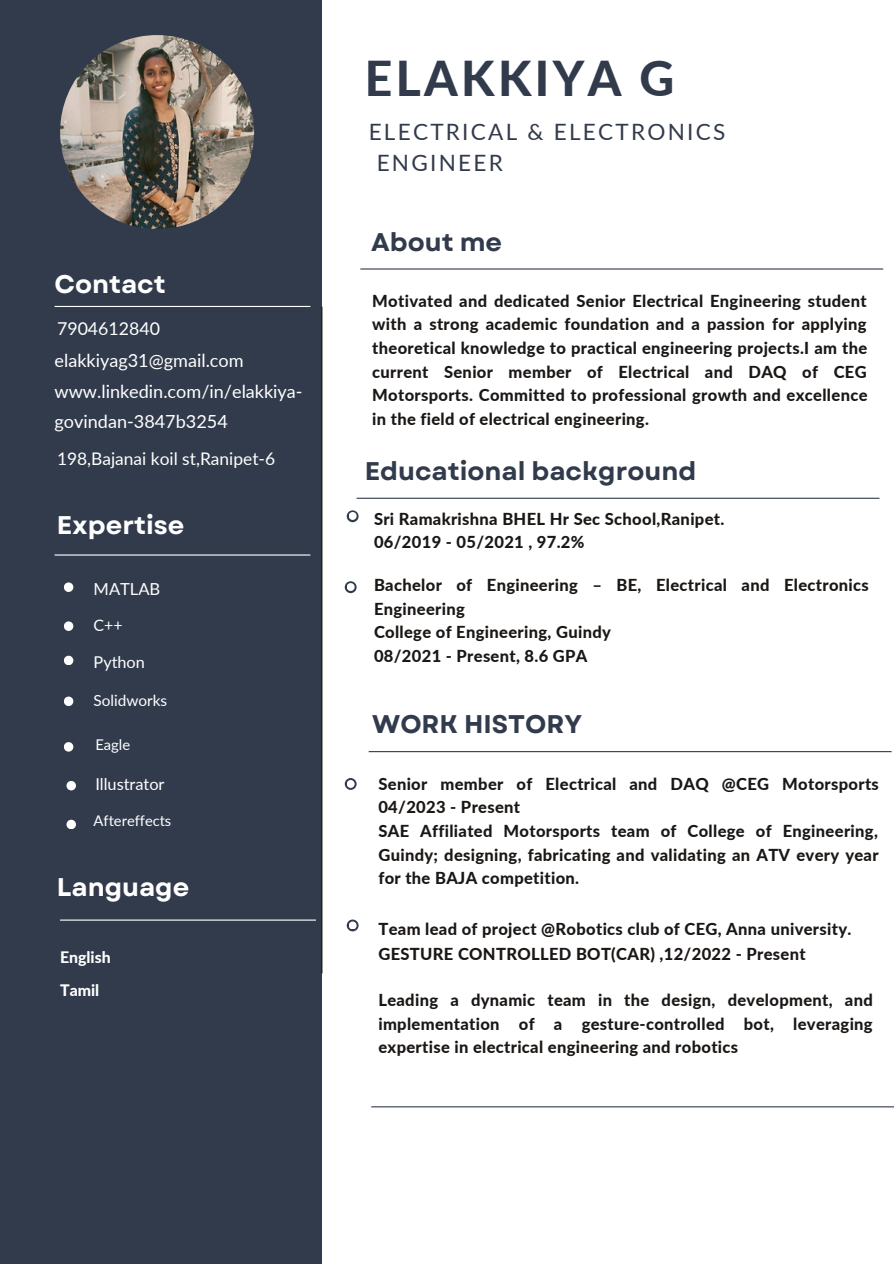
<style>
.page{position:relative;width:894px;height:1264px;background:#fff}
.page>*{position:absolute;margin:0;border:0;box-sizing:border-box;transform-origin:0 0}
.t1{font:800 48px "Lato";letter-spacing:.07em;color:#323b4c}
.t2{font:700 25.5px "Garet";color:#323b4c}
.t3{font:700 25.5px "Garet";color:#fff}
.t4{font:22.5px/31.5px "Lato";letter-spacing:.1em;color:#323b4c}
.t5{font:18px/30.2px "Lato";color:#fff}
.t6{font:17.7px "Lato";color:#fff}
.t7{font:17.4px "Lato";color:#fff}
.t8{font:16.65px "Lato";color:#fff}
.t9{font:800 16.5px/23.7px "Lato";letter-spacing:.02em;color:#1a1715;text-align:justify}
.t10{font:16.35px "Lato";letter-spacing:-.005em;color:#fff}
.t11{font:16.2px "Lato";color:#fff}
.t12{font:800 15.9px "Lato";color:#fff}
.t13{font:15.9px "Lato";color:#fff}
.t14{font:15.3px "Lato";letter-spacing:-.005em;color:#fff}
.t15{font:14.7px "Lato";letter-spacing:-.005em;color:#fff}
</style>
<div class="page">
<div style="left:0;top:0;width:321px;height:1263px;background:#323b4c"></div>
<hr style="left:55px;top:306px;width:255px;height:1px;background:#fff">
<hr style="left:55px;top:554px;width:255px;height:1px;background:#fff">
<hr style="left:360px;top:268px;width:523px;height:1px;background:#323b4c">
<hr style="left:321px;top:306px;width:1px;height:667px;background:#1a1715">
<svg style="left:346px;top:919px;width:12px;height:12px"></svg>
<div style="left:348px;top:921px;width:8px;height:8px;background:#fff;border-radius:50%"></div>
<svg style="left:346px;top:510px;width:12px;height:12px"></svg>
<div style="left:348px;top:512px;width:8px;height:7px;background:#fff;border-radius:50%"></div>
<svg style="left:344px;top:581px;width:12px;height:12px"></svg>
<div style="left:346px;top:583px;width:8px;height:7px;background:#fff;border-radius:50%"></div>
<hr style="left:371px;top:1106px;width:522px;height:1px;background:#323b4c">
<img style="left:60px;top:35px;width:194px;height:194px;border-radius:50%">
<div style="left:64px;top:582px;width:9px;height:9px;background:#fff;border-radius:50%"></div>
<hr style="left:60px;top:919px;width:256px;height:1px;background:#fff">
<div style="left:64px;top:655px;width:9px;height:10px;background:#fff;border-radius:50%"></div>
<div style="left:64px;top:742px;width:9px;height:9px;background:#fff;border-radius:50%"></div>
<div style="left:64px;top:621px;width:9px;height:9px;background:#fff;border-radius:50%"></div>
<div style="left:64px;top:696px;width:9px;height:10px;background:#fff;border-radius:50%"></div>
<div style="left:66px;top:781px;width:10px;height:9px;background:#fff;border-radius:50%"></div>
<div style="left:66px;top:819px;width:10px;height:10px;background:#fff;border-radius:50%"></div>
<hr style="left:356px;top:497px;width:523px;height:2px;background:#323b4c">
<hr style="left:368px;top:751px;width:523px;height:1px;background:#323b4c">
<svg style="left:344px;top:778px;width:12px;height:12px"></svg>
<div style="left:346px;top:780px;width:8px;height:7px;background:#fff;border-radius:50%"></div>
<p class="t3" style="left:55px;top:266px;width:113px">Contact</p>
<p class="t6" style="left:57px;top:317px;width:104px">7904612840</p>
<p class="t5" style="left:55px;top:345px;width:190px">elakkiyag31@gmail.com</p>
<p class="t5" style="left:55px;top:375px;width:249px">www.linkedin.com/in/elakkiya&shy;govindan-3847b3254</p>
<p class="t7" style="left:57px;top:448px;width:219px">198,Bajanai koil st,Ranipet-6</p>
<p class="t3" style="left:57px;top:506px;width:129px">Expertise</p>
<p class="t8" style="left:94px;top:579px;width:68px">MATLAB</p>
<p class="t13" style="left:94px;top:615px;width:30px">C++</p>
<p class="t11" style="left:94px;top:652px;width:53px">Python</p>
<p class="t14" style="left:94px;top:691px;width:75px">Solidworks</p>
<p class="t15" style="left:95px;top:736px;width:36px">Eagle</p>
<p class="t10" style="left:95px;top:774px;width:71px">Illustrator</p>
<p class="t15" style="left:94px;top:811px;width:79px">Aftereffects</p>
<p class="t3" style="left:57px;top:868px;width:134px">Language</p>
<p class="t12" style="left:60px;top:947px;width:52px">English</p>
<p class="t12" style="left:60px;top:980px;width:41px">Tamil</p>
<p class="t1" style="left:364px;top:48px;width:311px">ELAKKIYA G</p>
<p class="t4" style="left:376px;top:115px;width:350px;text-indent:-8px">ELECTRICAL &amp; ELECTRONICS<br>ENGINEER</p>
<p class="t2" style="left:371px;top:223px;width:132px">About me</p>
<p class="t9" style="left:372px;top:288px;width:496px">Motivated and dedicated Senior Electrical Engineering student with a strong academic foundation and a passion for applying theoretical knowledge to practical engineering projects.I am the current Senior member of Electrical and DAQ of CEG Motorsports. Committed to professional growth and excellence in the field of electrical engineering.</p>
<p class="t2" style="left:364px;top:452px;width:333px">Educational background</p>
<p class="t9" style="left:374px;top:506px;width:352px">Sri Ramakrishna BHEL Hr Sec School,Ranipet.</p>
<p class="t9" style="left:374px;top:530px;width:212px">06/2019 - 05/2021 , 97.2%</p>
<p class="t9" style="left:374px;top:572px;width:496px">Bachelor of Engineering – BE, Electrical and Electronics<br>Engineering</p>
<p class="t9" style="left:374px;top:620px;width:238px">College of Engineering, Guindy</p>
<p class="t9" style="left:374px;top:643px;width:215px">08/2021 - Present, 8.6 GPA</p>
<p class="t2" style="left:372px;top:706px;width:211px">WORK HISTORY</p>
<p class="t9" style="left:378px;top:771px;width:502px">Senior member of Electrical and DAQ @CEG Motorsports<br>04/2023 - Present</p>
<p class="t9" style="left:378px;top:818px;width:501px">SAE Affiliated Motorsports team of College of Engineering, Guindy; designing, fabricating and validating an ATV every year for the BAJA competition.</p>
<p class="t9" style="left:378px;top:916px;width:474px">Team lead of project @Robotics club of CEG, Anna university.</p>
<p class="t9" style="left:378px;top:941px;width:428px">GESTURE CONTROLLED BOT(CAR) ,12/2022 - Present</p>
<p class="t9" style="left:378px;top:987px;width:496px">Leading a dynamic team in the design, development, and implementation of a gesture-controlled bot, leveraging expertise in electrical engineering and robotics</p>
</div>
